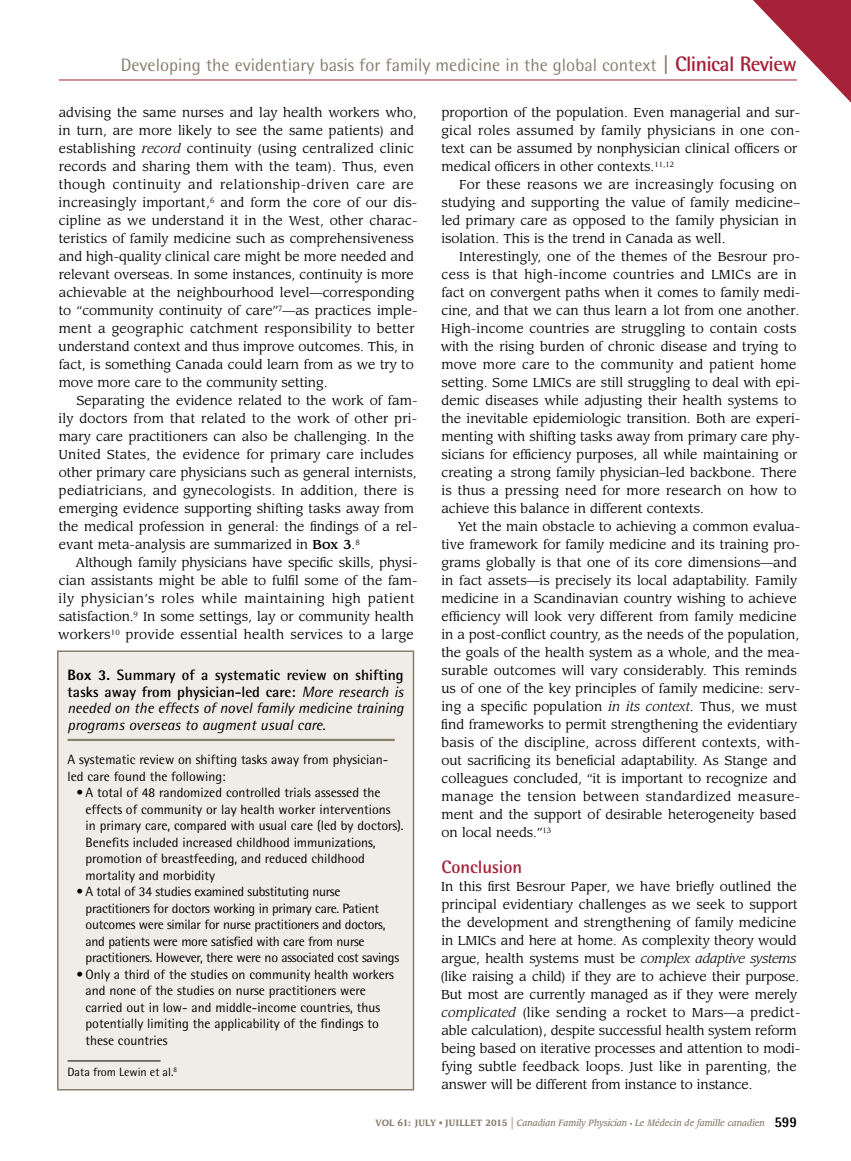
<style>
.page{position:relative;width:851px;height:1161px;background:#fff}
.page>*{position:absolute;margin:0;border:0;box-sizing:border-box;transform-origin:0 0}
.t1{font:18px "Rotis Semi Sans Std";color:#887e6e}
.t2{font:700 18px "Rotis Semi Sans Std";color:#a52238}
.t3{font:italic 15px/16.5px "Rotis Semi Sans Std";color:#000;text-align:justify}
.t4{font:13.5px/16.5px "Rotis Semi Sans Std";color:#000}
.t5{font:13.5px/16.5px "Rotis Semi Sans Std";letter-spacing:-.02em;color:#000}
.t6{font:12.75px/18px "Leawood Std";color:#000}
.t7{font:12px "Rotis Semi Sans Std";color:#000}
.t8{font:italic 500 9px "Leawood Std";color:#887e6e;scale:.9 1}
.s1{font-weight:700;font-size:21px}
.s2{font-weight:700;font-size:21px;color:#a52238}
.s3{font-style:italic}
.s4{font-weight:500}
.s5{font-weight:800;font-style:normal}
.s6{font-weight:700;font-style:normal}
.s7{font-weight:400;font-style:normal}
.s8{font-weight:400;font-style:normal;font-size:15px}
.s9{font-style:normal;font-size:6px}
.s10{font-family:"Rotis Semi Sans Std";font-weight:800;font-style:normal;font-size:15px;color:#000}
</style>
<div class="page">
<hr style="left:59px;top:80px;width:737px;height:1px;background:#a52238">
<svg style="left:733px;top:0;width:117px;height:102px"></svg>
<div style="left:58px;top:651px;width:355px;height:439px;background:#f0ede9"></div>
<hr style="left:68px;top:739px;width:326px;height:2px;background:#887e6e">
<hr style="left:68px;top:1061px;width:92px;height:1px;background:#000">
<div style="left:57px;top:650px;width:357px;height:440px;border:2px solid #887e6e"></div>
<h1 class="t1" style="left:121px;top:54px;width:677px">Developing the evidentiary basis for family medicine in the global context <span class="s1">|</span> <span class="s2">Clinical Review</span></h1>
<p class="t6" style="left:59px;top:104px;width:360px">advising the same nurses and lay health workers who, in turn, are more likely to see the same patients) and establishing <span class="s3">record</span> continuity (using centralized clinic records and sharing them with the team). Thus, even though continuity and relationship-driven care are increasingly important,<sup>6</sup> and form the core of our dis&shy;cipline as we understand it in the West, other charac&shy;teristics of family medicine such as comprehensiveness and high-quality clinical care might be more needed and relevant overseas. In some instances, continuity is more achievable at the neighbourhood level—corresponding to “community continuity of care”<sup>7</sup>—as practices imple&shy;ment a geographic catchment responsibility to better understand context and thus improve outcomes. This, in fact, is something Canada could learn from as we try to move more care to the community setting.</p>
<p class="t6" style="left:58px;top:392px;width:361px;text-indent:18px">Separating the evidence related to the work of fam&shy;ily doctors from that related to the work of other pri&shy;mary care practitioners can also be challenging. In the United States, the evidence for primary care includes other primary care physicians such as general internists, pediatricians, and gynecologists. In addition, there is emerging evidence supporting shifting tasks away from the medical profession in general: the findings of a rel&shy;evant meta-analysis are summarized in <span class="s4">Box 3</span>.<sup>8</sup></p>
<p class="t6" style="left:58px;top:554px;width:361px;text-indent:17px">Although family physicians have specific skills, physi&shy;cian assistants might be able to fulfil some of the fam&shy;ily physician’s roles while maintaining high patient satisfaction.<sup>9</sup> In some settings, lay or community health workers<sup>10</sup> provide essential health services to a large</p>
<p class="t6" style="left:441px;top:104px;width:360px">proportion of the population. Even managerial and sur&shy;gical roles assumed by family physicians in one con&shy;text can be assumed by nonphysician clinical officers or medical officers in other contexts.<sup>11,12</sup></p>
<p class="t6" style="left:441px;top:176px;width:360px;text-indent:18px">For these reasons we are increasingly focusing on studying and supporting the value of family medicine– led primary care as opposed to the family physician in isolation. This is the trend in Canada as well.</p>
<p class="t6" style="left:441px;top:248px;width:361px;text-indent:18px">Interestingly, one of the themes of the Besrour pro&shy;cess is that high-income countries and LMICs are in fact on convergent paths when it comes to family medi&shy;cine, and that we can thus learn a lot from one another.<br>High-income countries are struggling to contain costs with the rising burden of chronic disease and trying to move more care to the community and patient home setting. Some LMICs are still struggling to deal with epi&shy;demic diseases while adjusting their health systems to the inevitable epidemiologic transition. Both are experi&shy;menting with shifting tasks away from primary care phy&shy;sicians for efficiency purposes, all while maintaining or creating a strong family physician–led backbone. There is thus a pressing need for more research on how to achieve this balance in different contexts.</p>
<p class="t6" style="left:441px;top:518px;width:360px;text-indent:16px">Yet the main obstacle to achieving a common evalua&shy;tive framework for family medicine and its training pro&shy;grams globally is that one of its core dimensions—and in fact assets—is precisely its local adaptability. Family medicine in a Scandinavian country wishing to achieve efficiency will look very different from family medicine in a post-conflict country, as the needs of the population, the goals of the health system as a whole, and the mea&shy;surable outcomes will vary considerably. This reminds us of one of the key principles of family medicine: serv&shy;ing a specific population <span class="s3">in its context</span>. Thus, we must find frameworks to permit strengthening the evidentiary basis of the discipline, across different contexts, with&shy;out sacrificing its beneficial adaptability. As Stange and colleagues concluded, “it is important to recognize and manage the tension between standardized measure&shy;ment and the support of desirable heterogeneity based on local needs.”<sup>13</sup></p>
<h1 class="t2" style="left:441px;top:856px;width:82px">Conclusion</h1>
<p class="t6" style="left:440px;top:878px;width:361px">In this first Besrour Paper, we have briefly outlined the principal evidentiary challenges as we seek to support the development and strengthening of family medicine in LMICs and here at home. As complexity theory would argue, health systems must be <span class="s3">complex adaptive systems </span>(like raising a child) if they are to achieve their purpose.<br>But most are currently managed as if they were merely <span class="s3">complicated</span> (like sending a rocket to Mars—a predict&shy;able calculation), despite successful health system reform being based on iterative processes and attention to modi&shy;fying subtle feedback loops. Just like in parenting, the answer will be different from instance to instance.</p>
<p class="t3" style="left:68px;top:667px;width:338px"><span class="s5">Box 3.</span> <span class="s6">Summary of a systematic review on shifting tasks away from physician-led care:</span> More research is needed on the effects of novel family medicine training programs overseas to augment usual care.</p>
<p class="t4" style="left:68px;top:751px;width:322px">A systematic review on shifting tasks away from physician&shy;led care found the following:</p>
<p class="t4" style="left:86px;top:784px;width:319px;text-indent:-9px">• A total of 48 randomized controlled trials assessed the effects of community or lay health worker interventions in primary care, compared with usual care (led by doctors).<br>Benefits included increased childhood immunizations, promotion of breastfeeding, and reduced childhood mortality and morbidity</p>
<p class="t5" style="left:86px;top:883px;width:315px;text-indent:-9px">• A total of 34 studies examined substituting nurse practitioners for doctors working in primary care. Patient outcomes were similar for nurse practitioners and doctors, and patients were more satisfied with care from nurse practitioners. However, there were no associated cost savings</p>
<p class="t4" style="left:86px;top:966px;width:310px;text-indent:-9px">• Only a third of the studies on community health workers and none of the studies on nurse practitioners were carried out in low- and middle-income countries, thus potentially limiting the applicability of the findings to these countries</p>
<p class="t7" style="left:68px;top:1065px;width:111px">Data from Lewin et al.<sup>8</sup></p>
<p class="t8" style="left:375px;top:1118px;width:469px"><span class="s6">VOL 61: JULY</span> <span class="s7">•</span> <span class="s6">JUILLET 2015</span> <span class="s8">|</span> Canadian Family Physician <span class="s9">•</span> Le Médecin de famille canadien <span class="s10">599</span></p>
</div>
